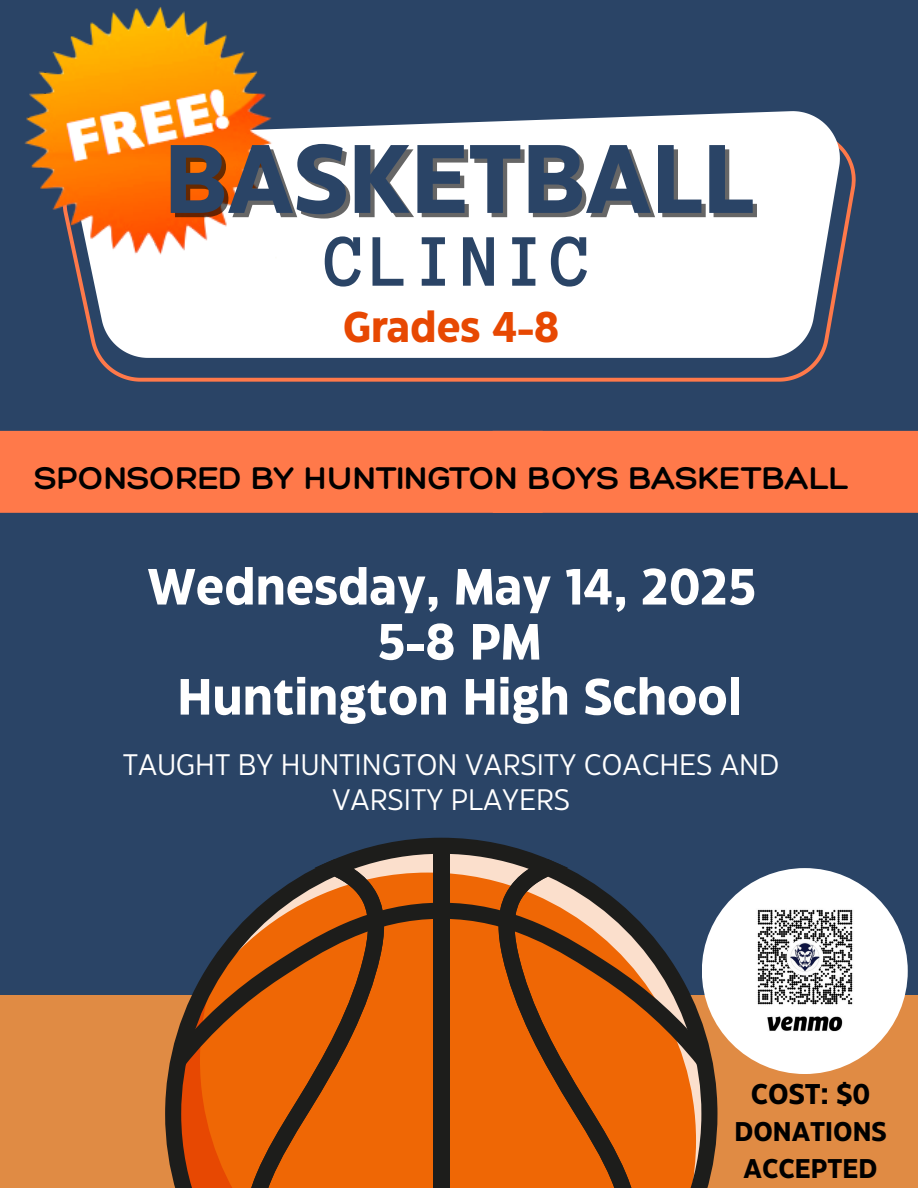
<style>
.page{position:relative;width:918px;height:1188px;background:#2a4466}
.page>*{position:absolute;margin:0;border:0;box-sizing:border-box;transform-origin:0 0}
.t1{font:700 96.9px "Eastman Grotesque";color:#2a4466}
.t2{font:700 76.05px "Anonymous Pro";letter-spacing:.05em;color:#2a4466}
.t3{font:700 50.85px/55.1px "Eastman Grotesque";color:#fff;text-align:center}
.t4{font:700 42.75px "Eastman Grotesque";color:#e74802}
.t5{font:300 34.2px "Hero";color:#000}
.t6{font:29.7px/34.8px "Eastman Grotesque";color:#fff;text-align:center}
.t7{font:700 28.5px "Eastman Grotesque";color:#000}
.t8{font:700 27px/37.2px "Eastman Grotesque";color:#000;text-align:center}
</style>
<div class="page">
<div style="left:0;top:995px;width:918px;height:193px;background:#e08b44"></div>
<svg style="left:335px;top:838px;width:213px;height:350px;fill:#ef6705"></svg>
<svg style="left:165px;top:859px;width:219px;height:329px;fill:#ef6705"></svg>
<svg style="left:499px;top:859px;width:218px;height:329px;fill:#ef6705"></svg>
<div style="left:433px;top:846px;width:16px;height:342px;background:#1d1d1b"></div>
<svg style="left:172px;top:903px;width:538px;height:163px;fill:#ef6705"></svg>
<svg style="left:98px;top:144px;width:758px;height:238px"></svg>
<svg style="left:76px;top:111px;width:764px;height:247px;fill:#fff"></svg>
<div style="left:0;top:431px;width:493px;height:82px;background:#ff794a"></div>
<div style="left:702px;top:868px;width:206px;height:206px;background:#fff;border-radius:50%"></div>
<div style="left:493px;top:431px;width:425px;height:82px;background:#ff794a"></div>
<img style="left:24px;top:7px;width:272px;height:264px">
<img style="left:757px;top:909px;width:96px;height:123px">
<h5 class="t1" style="left:164px;top:141px;width:591px">BASKETBALL</h5>
<p class="t2" style="left:325px;top:224px;width:269px">CLINIC</p>
<h3 class="t4" style="left:343px;top:311px;width:218px">Grades 4-8</h3>
<p class="t5" style="left:35px;top:456px;width:815px">SPONSORED BY HUNTINGTON BOYS BASKETBALL</p>
<h1 class="t3" style="left:148px;top:563px;width:611px">Wednesday, May 14, 2025<br>5-8 PM<br>Huntington High School</h1>
<p class="t6" style="left:123px;top:749px;width:658px">TAUGHT BY HUNTINGTON VARSITY COACHES AND<br>VARSITY PLAYERS</p>
<h4 class="t7" style="left:751px;top:1083px;width:121px">COST: $0</h4>
<h4 class="t8" style="left:734px;top:1115px;width:154px">DONATIONS<br>ACCEPTED</h4>
</div>
